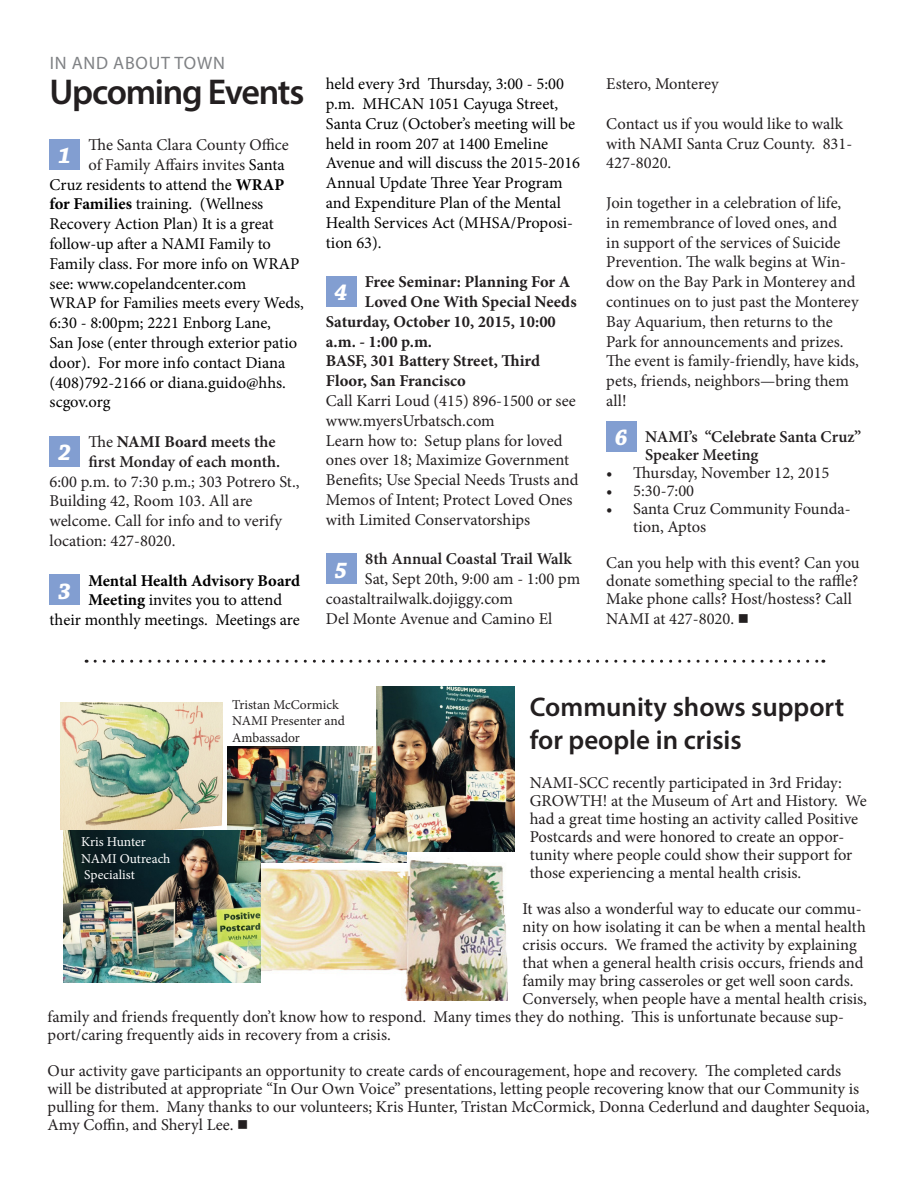
<style>
.page{position:relative;width:918px;height:1188px;background:#fff}
.page>*{position:absolute;margin:0;border:0;box-sizing:border-box;transform-origin:0 0}
.Headline_big{font:600 36px "Myriad Pro";letter-spacing:-.035em;color:#231f20}
.t1{font:600 27px/32.4px "Myriad Pro";color:#231f20}
.Numbered_square_bull{font:italic 700 24px "Chaparral Pro";color:#fff}
.Kicker{font:18px "Myriad Pro";letter-spacing:.045em;color:#808285}
.t2{font:16.5px/19.8px "Minion Pro";color:#231f20}
.t3{font:16.5px/19.8px "Minion Pro";color:#000}
.t4{font:700 16.5px/19.8px "Minion Pro";color:#231f20}
.t5{font:600 16.5px/19.8px "Minion Pro";color:#231f20}
.t6{font:700 16.5px "Minion Pro";color:#000}
.t7{font:13.5px "Minion Pro";letter-spacing:-.005em;color:#231f20}
.t8{font:13.5px "Minion Pro";color:#fff}
.s1{color:#000}
.s2{font-weight:700}
.s3{font-weight:400}
</style>
<div class="page">
<div style="left:50px;top:139px;width:30px;height:30px;background:#829ed1"></div>
<div style="left:50px;top:436px;width:30px;height:30px;background:#829ed1"></div>
<div style="left:50px;top:575px;width:30px;height:30px;background:#829ed1"></div>
<div style="left:326px;top:276px;width:30px;height:31px;background:#829ed1"></div>
<div style="left:326px;top:554px;width:30px;height:30px;background:#829ed1"></div>
<img style="left:262px;top:853px;width:246px;height:147px">
<img style="left:60px;top:702px;width:162px;height:128px">
<svg style="left:95px;top:660px;width:729px;height:3px"></svg>
<img style="left:227px;top:747px;width:179px;height:116px">
<img style="left:63px;top:831px;width:198px;height:152px">
<img style="left:376px;top:686px;width:139px;height:165px">
<div style="left:606px;top:421px;width:31px;height:31px;background:#829ed1"></div>
<p class="Kicker" style="left:50px;top:52px;width:177px">IN AND ABOUT TOWN</p>
<p class="Headline_big" style="left:50px;top:69px;width:257px">Upcoming Events</p>
<p class="Numbered_square_bull" style="left:58px;top:141px;width:15px">1</p>
<p class="t2" style="left:88px;top:135px;width:202px">The Santa Clara County Office</p>
<p class="t2" style="left:88px;top:155px;width:198px">of Family Affairs invites <span class="s1">Santa</span></p>
<p class="t3" style="left:50px;top:174px;width:236px">Cruz residents to attend the <span class="s2">WRAP</span></p>
<p class="t3" style="left:50px;top:194px;width:215px"><span class="s2">for Families</span> training. (Wellness</p>
<p class="t3" style="left:50px;top:214px;width:226px">Recovery Action Plan) It is a great</p>
<p class="t3" style="left:50px;top:234px;width:223px">follow-up after a NAMI Family to</p>
<p class="t3" style="left:50px;top:254px;width:251px">Family class. For more info on WRAP</p>
<p class="t3" style="left:50px;top:273px;width:198px">see: www.copelandcenter.com</p>
<p class="t3" style="left:50px;top:293px;width:256px">WRAP for Families meets every Weds,<br>6:30 - 8:00pm; 2221 Enborg Lane,<br>San Jose (enter through exterior patio door). For more info contact Diana (408)792-2166 or diana.guido@hhs. scgov.org</p>
<p class="Numbered_square_bull" style="left:58px;top:438px;width:15px">2</p>
<p class="t5" style="left:88px;top:432px;width:193px"><span class="s3">The</span> <span class="s2">NAMI Board</span> meets the first Monday of each month.</p>
<p class="t2" style="left:50px;top:471px;width:252px">6:00 p.m. to 7:30 p.m.; 303 Potrero St.,</p>
<p class="t2" style="left:50px;top:491px;width:234px">Building 42, Room 103. All are welcome. Call for info and to verify location: 427-8020.</p>
<p class="Numbered_square_bull" style="left:58px;top:577px;width:15px">3</p>
<p class="t6" style="left:88px;top:569px;width:213px">Mental Health Advisory Board</p>
<p class="t3" style="left:88px;top:590px;width:195px"><span class="s2">Meeting</span> invites you to attend</p>
<p class="t3" style="left:50px;top:610px;width:252px">their monthly meetings. Meetings are</p>
<p class="t3" style="left:326px;top:74px;width:256px">held every 3rd Thursday, 3:00 - 5:00 p.m. MHCAN 1051 Cayuga Street,<br>Santa Cruz (October’s meeting will be held in room 207 at 1400 Emeline<br>Avenue and will discuss the 2015-2016<br>Annual Update Three Year Program and Expenditure Plan of the Mental<br>Health Services Act (MHSA/Proposi&shy;tion 63).</p>
<p class="Numbered_square_bull" style="left:334px;top:279px;width:15px">4</p>
<p class="t4" style="left:365px;top:272px;width:213px">Free Seminar: Planning For A<br>Loved One With Special Needs</p>
<p class="t4" style="left:326px;top:311px;width:231px">Saturday, October 10, 2015, 10:00 a.m. - 1:00 p.m.</p>
<p class="t4" style="left:326px;top:351px;width:216px">BASF, 301 Battery Street, Third<br>Floor, San Francisco</p>
<p class="t2" style="left:326px;top:391px;width:252px">Call Karri Loud (415) 896-1500 or see www.myersUrbatsch.com</p>
<p class="t2" style="left:326px;top:431px;width:254px">Learn how to: Setup plans for loved ones over 18; Maximize Government Benefits; Use Special Needs Trusts and Memos of Intent; Protect Loved Ones with Limited Conservatorships</p>
<p class="Numbered_square_bull" style="left:334px;top:556px;width:15px">5</p>
<p class="t5" style="left:365px;top:549px;width:208px">8th Annual Coastal Trail Walk</p>
<p class="t2" style="left:365px;top:569px;width:217px">Sat, Sept 20th, 9:00 am - 1:00 pm</p>
<p class="t2" style="left:326px;top:589px;width:189px">coastaltrailwalk.dojiggy.com</p>
<p class="t2" style="left:326px;top:609px;width:228px">Del Monte Avenue and Camino El</p>
<p class="t2" style="left:606px;top:74px;width:114px">Estero, Monterey</p>
<p class="t2" style="left:606px;top:114px;width:248px">Contact us if you would like to walk with NAMI Santa Cruz County. 831-<br>427-8020.</p>
<p class="t2" style="left:606px;top:193px;width:254px">Join together in a celebration of life, in remembrance of loved ones, and<br>in support of the services of Suicide Prevention. The walk begins at Win&shy;dow on the Bay Park in Monterey and continues on to just past the Monterey Bay Aquarium, then returns to the Park for announcements and prizes.</p>
<p class="t2" style="left:606px;top:351px;width:254px">The event is family-friendly, have kids, pets, friends, neighbors—bring them all!</p>
<p class="t5" style="left:645px;top:428px;width:218px;line-height:18px">NAMI’s “Celebrate Santa Cruz”<br>Speaker Meeting</p>
<p class="t2" style="left:606px;top:463px;width:225px">• Thursday, November 12, 2015</p>
<p class="t2" style="left:606px;top:481px;width:89px">• 5:30-7:00</p>
<p class="t2" style="left:633px;top:500px;width:219px;line-height:18px;text-indent:-27px">• Santa Cruz Community Founda&shy;tion, Aptos</p>
<p class="t2" style="left:606px;top:554px;width:255px;line-height:18px;text-align:justify">Can you help with this event? Can you donate something special to the raffle?<br>Make phone calls? Host/hostess? Call</p>
<p class="t2" style="left:606px;top:609px;width:144px">NAMI at 427-8020. ■</p>
<p class="Numbered_square_bull" style="left:615px;top:424px;width:15px">6</p>
<p class="t1" style="left:530px;top:690px;width:316px">Community shows support for people in crisis</p>
<p class="t2" style="left:530px;top:774px;width:339px;line-height:18px">NAMI-SCC recently participated in 3rd Friday:<br>GROWTH! at the Museum of Art and History. We had a great time hosting an activity called Positive Postcards and were honored to create an oppor&shy;tunity where people could show their support for those experiencing a mental health crisis.</p>
<p class="t2" style="left:523px;top:899px;width:340px">It was also a wonderful way to educate our commu-</p>
<p class="t2" style="left:523px;top:917px;width:345px">nity on how isolating it can be when a mental health</p>
<p class="t2" style="left:523px;top:935px;width:336px">crisis occurs. We framed the activity by explaining</p>
<p class="t2" style="left:523px;top:953px;width:342px">that when a general health crisis occurs, friends and</p>
<p class="t2" style="left:523px;top:971px;width:332px">family may bring casseroles or get well soon cards.</p>
<p class="t2" style="left:523px;top:989px;width:346px">Conversely, when people have a mental health crisis,</p>
<p class="t2" style="left:48px;top:1007px;width:798px">family and friends frequently don’t know how to respond. Many times they do nothing. This is unfortunate because sup-</p>
<p class="t2" style="left:48px;top:1025px;width:345px">port/caring frequently aids in recovery from a crisis.</p>
<p class="t2" style="left:48px;top:1062px;width:823px;line-height:18px">Our activity gave participants an opportunity to create cards of encouragement, hope and recovery. The completed cards will be distributed at appropriate “In Our Own Voice” presentations, letting people recovering know that our Community is pulling for them. Many thanks to our volunteers; Kris Hunter, Tristan McCormick, Donna Cederlund and daughter Sequoia, Amy Coffin, and Sheryl Lee. ■</p>
<p class="t7" style="left:232px;top:696px;width:108px">Tristan McCormick</p>
<p class="t7" style="left:232px;top:712px;width:114px">NAMI Presenter and</p>
<p class="t7" style="left:232px;top:728px;width:69px">Ambassador</p>
<p class="t8" style="left:81px;top:833px;width:66px">Kris Hunter</p>
<p class="t8" style="left:81px;top:849px;width:91px">NAMI Outreach</p>
<p class="t8" style="left:84px;top:865px;width:52px">Specialist</p>
</div>
